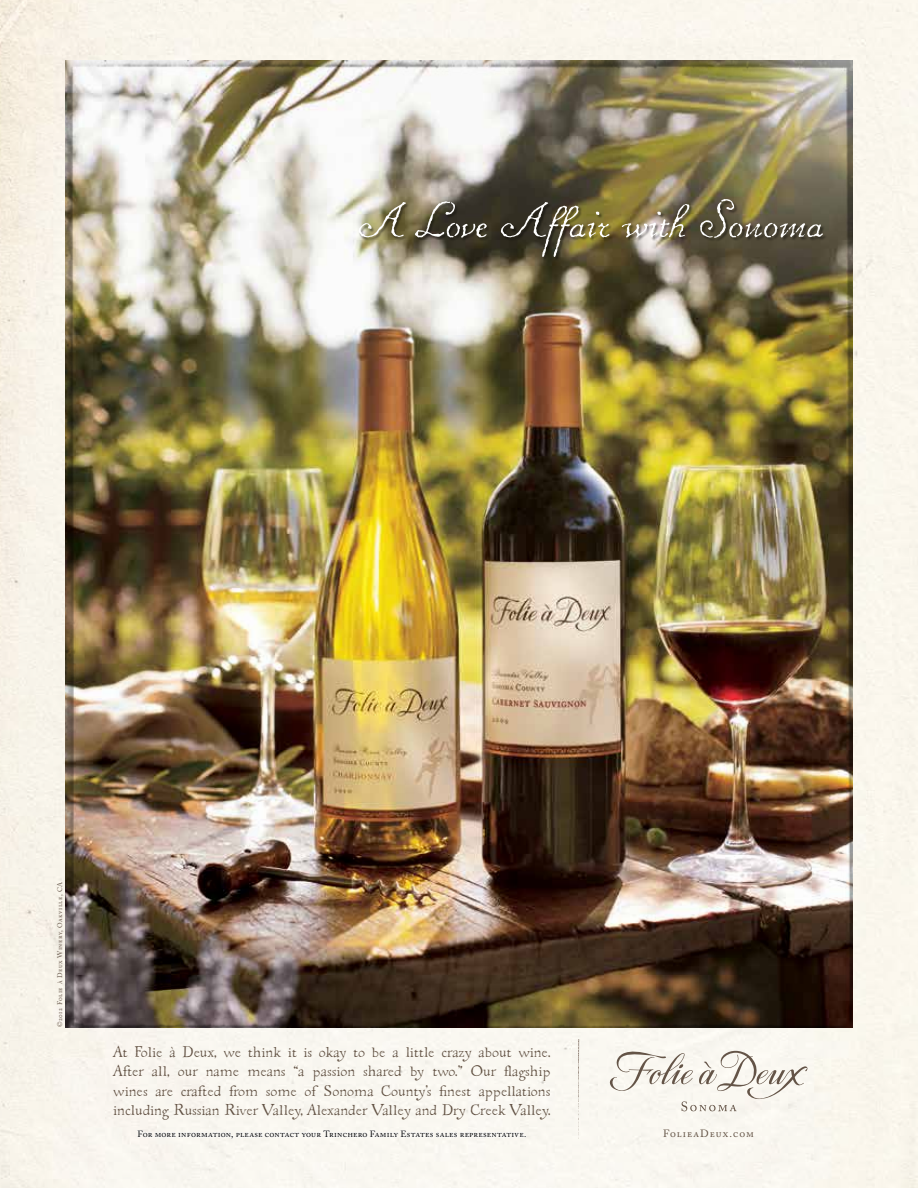
<style>
.page{position:relative;width:918px;height:1188px;background:#fff}
.page>*{position:absolute;margin:0;border:0;box-sizing:border-box;transform-origin:0 0}
.t1{font:61.5px "Chansond Amour MVB";letter-spacing:-.025em;color:#fff}
.t2{font:16.2px/19.5px "Caslon Manuscript";color:#645447;text-align:justify}
.t3{font:10.5px "Adobe Caslon Regular SC";letter-spacing:.1em;color:#645447}
.t4{font:9px "Adobe Caslon Regular SC";letter-spacing:.015em;color:#000}
.t5{font:6.75px "Adobe Caslon Regular SC";letter-spacing:.08em;color:#645447}
</style>
<div class="page">
<img style="left:0;top:0;width:918px;height:1188px">
<img style="left:65px;top:61px;width:788px;height:966px">
<div style="left:359px;top:199px;width:468px;height:62px;background:#000;opacity:.45"></div>
<svg style="left:609px;top:1050px;width:199px;height:61px"></svg>
<svg style="left:578px;top:1039px;width:1px;height:100px"></svg>
<svg style="left:137px;top:1130px;width:389px;height:10px"></svg>
<h1 class="t1" style="left:358px;top:190px;width:469px">A Love Affair with Sonoma</h1>
<p class="t5" style="left:56px;top:1027px;width:147px;rotate:-90deg">©2012 Folie à Deux Winery, Oakville, CA</p>
<p class="t2" style="left:113px;top:1042px;width:439px">At Folie à Deux, we think it is okay to be a little crazy about wine.<br>After all, our name means “a passion shared by two.” Our flagship wines are crafted from some of Sonoma County’s finest appellations including Russian River Valley, Alexander Valley and Dry Creek Valley.</p>
<p class="t4" style="left:137px;top:1129px;width:390px">For more information, please contact your Trinchero Family Estates sales representative.</p>
<p class="t3" style="left:663px;top:1127px;width:92px">FolieaDeux.com</p>
</div>
